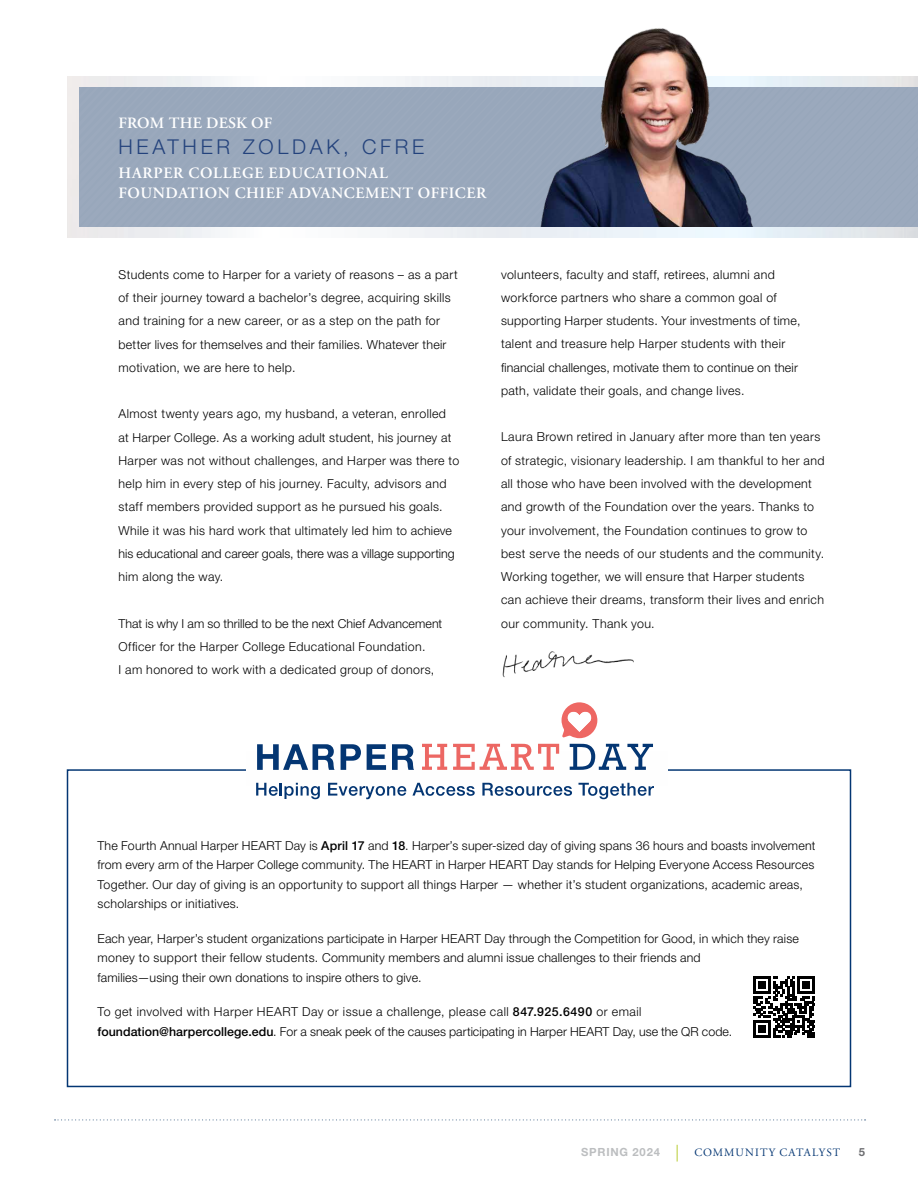
<style>
.page{position:relative;width:918px;height:1188px;background:#fff}
.page>*{position:absolute;margin:0;border:0;box-sizing:border-box;transform-origin:0 0}
.t1{font:300 20.4px "Helvetica Neue LT Std";letter-spacing:.18em;color:#23427c}
.t2{font:600 15.75px/20.1px "Adobe Garamond Pro";letter-spacing:.035em;color:#fff}
.t3{font:600 15.75px "Adobe Garamond Pro";letter-spacing:.015em;color:#fff}
.t4{font:300 12.3px/23.2px "Helvetica Neue LT Std";letter-spacing:.03em;color:#000101}
.t5{font:300 12.3px/19.5px "Helvetica Neue LT Std";letter-spacing:.015em;color:#000}
.t6{font:11.25px "Adobe Garamond Pro";letter-spacing:.095em;color:#043673}
.t7{font:700 11.25px "Helvetica Neue LT Std";letter-spacing:.075em;color:#bcbec0}
.t8{font:700 11.25px "Helvetica Neue LT Std";color:#6d6e71}
.s1{font-weight:500}
</style>
<div class="page">
<div style="left:67px;top:769px;width:784px;height:318px;border:2px solid #043673"></div>
<div style="left:246px;top:751px;width:421px;height:35px;background:#fefefe"></div>
<svg style="left:753px;top:976px;width:62px;height:62px"></svg>
<svg style="left:753px;top:977px;width:61px;height:61px"></svg>
<hr style="left:753px;top:1035px;width:17px;height:3px;background:#000">
<div style="left:758px;top:1025px;width:8px;height:8px;background:#000"></div>
<svg style="left:677px;top:1145px;width:1px;height:17px"></svg>
<svg style="left:55px;top:1119px;width:811px;height:1px"></svg>
<img style="left:68px;top:76px;width:850px;height:162px">
<div style="left:79px;top:87px;width:839px;height:139px;background:#99a8bb"></div>
<svg style="left:256px;top:783px;width:64px;height:16px"></svg>
<svg style="left:328px;top:783px;width:147px;height:16px"></svg>
<svg style="left:482px;top:783px;width:90px;height:13px"></svg>
<svg style="left:579px;top:783px;width:75px;height:16px"></svg>
<svg style="left:257px;top:744px;width:78px;height:26px"></svg>
<svg style="left:341px;top:744px;width:20px;height:26px"></svg>
<svg style="left:367px;top:744px;width:19px;height:26px"></svg>
<svg style="left:392px;top:744px;width:22px;height:26px"></svg>
<svg style="left:422px;top:744px;width:25px;height:26px"></svg>
<svg style="left:453px;top:744px;width:106px;height:26px"></svg>
<svg style="left:570px;top:744px;width:83px;height:26px"></svg>
<svg style="left:561px;top:702px;width:37px;height:36px"></svg>
<img style="left:502px;top:651px;width:132px;height:27px">
<img style="left:541px;top:28px;width:231px;height:198px">
<p class="t3" style="left:119px;top:114px;width:155px">FROM THE DESK OF</p>
<h1 class="t1" style="left:119px;top:134px;width:307px">HEATHER ZOLDAK, CFRE</h1>
<p class="t2" style="left:119px;top:163px;width:369px">HARPER COLLEGE EDUCATIONAL<br>FOUNDATION CHIEF ADVANCEMENT OFFICER</p>
<p class="t4" style="left:119px;top:263px;width:341px">Students come to Harper for a variety of reasons – as a part of their journey toward a bachelor’s degree, acquiring skills and training for a new career, or as a step on the path for better lives for themselves and their families. Whatever their motivation, we are here to help.</p>
<p class="t4" style="left:119px;top:402px;width:342px">Almost twenty years ago, my husband, a veteran, enrolled at Harper College. As a working adult student, his journey at Harper was not without challenges, and Harper was there to help him in every step of his journey. Faculty, advisors and staff members provided support as he pursued his goals.<br>While it was his hard work that ultimately led him to achieve his educational and career goals, there was a village supporting him along the way.</p>
<p class="t4" style="left:119px;top:611px;width:325px">That is why I am so thrilled to be the next Chief Advancement<br>Officer for the Harper College Educational Foundation.<br>I am honored to work with a dedicated group of donors,</p>
<p class="t4" style="left:501px;top:262px;width:301px">volunteers, faculty and staff, retirees, alumni and workforce partners who share a common goal of supporting Harper students. Your investments of time, talent and treasure help Harper students with their financial challenges, motivate them to continue on their path, validate their goals, and change lives.</p>
<p class="t4" style="left:501px;top:425px;width:325px">Laura Brown retired in January after more than ten years of strategic, visionary leadership. I am thankful to her and all those who have been involved with the development and growth of the Foundation over the years. Thanks to your involvement, the Foundation continues to grow to best serve the needs of our students and the community.<br>Working together, we will ensure that Harper students can achieve their dreams, transform their lives and enrich our community. Thank you.</p>
<p class="t5" style="left:98px;top:835px;width:719px">The Fourth Annual Harper HEART Day is <span class="s1">April 17</span> and <span class="s1">18</span>. Harper’s super-sized day of giving spans 36 hours and boasts involvement from every arm of the Harper College community. The HEART in Harper HEART Day stands for Helping Everyone Access Resources Together. Our day of giving is an opportunity to support all things Harper — whether it’s student organizations, academic areas, scholarships or initiatives.</p>
<p class="t5" style="left:98px;top:928px;width:703px">Each year, Harper’s student organizations participate in Harper HEART Day through the Competition for Good, in which they raise money to support their fellow students. Community members and alumni issue challenges to their friends and<br>families—using their own donations to inspire others to give.</p>
<p class="t5" style="left:97px;top:1002px;width:636px">To get involved with Harper HEART Day or issue a challenge, please call <span class="s1">847.925.6490</span> or email <span class="s1">foundation@harpercollege.edu</span>. For a sneak peek of the causes participating in Harper HEART Day, use the QR code.</p>
<p class="t7" style="left:581px;top:1145px;width:81px">SPRING 2024</p>
<p class="t6" style="left:695px;top:1146px;width:147px">COMMUNITY CATALYST</p>
<p class="t8" style="left:859px;top:1145px;width:8px">5</p>
</div>
